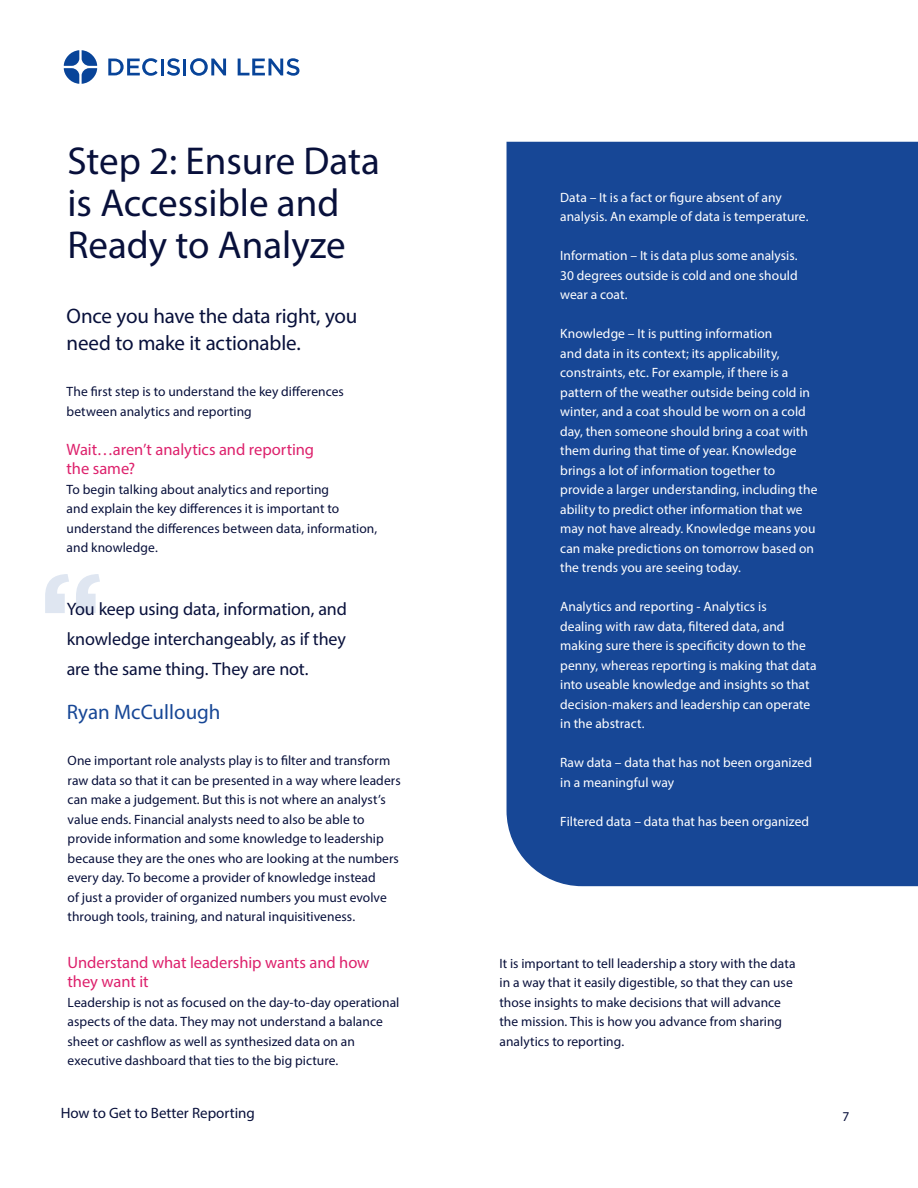
<style>
.page{position:relative;width:918px;height:1188px;background:#fff}
.page>*{position:absolute;margin:0;border:0;box-sizing:border-box;transform-origin:0 0}
.t1{font:700 121.5px "Gotham";color:rgb(9 68 153/.47)}
.t2{font:39px/42px "Myriad Pro";color:#08103b}
.Body_Copy{font:21px/27px "Myriad Pro";letter-spacing:-.01em;color:#08103b}
.t3{font:21px "Myriad Pro";color:#174796}
.Body_Copy-2{font:18px/30px "Myriad Pro";letter-spacing:-.01em;color:#08103b;text-align:justify}
.Body_Copy-3{font:16.5px/19.5px "Myriad Pro";letter-spacing:-.005em;color:#dd216c}
.t4{font:15px "Myriad Pro";color:#08103b}
.Body_Copy-4{font:13.5px/19.5px "Myriad Pro";letter-spacing:.005em;color:#08103b}
.Body_Copy-5{font:13.5px/19.5px "Myriad Pro";letter-spacing:.005em;color:#fff}
</style>
<div class="page">
<svg style="left:108px;top:58px;width:50px;height:18px"></svg>
<hr style="left:161px;top:59px;width:3px;height:16px;background:#084499">
<svg style="left:167px;top:58px;width:59px;height:18px"></svg>
<svg style="left:238px;top:58px;width:61px;height:18px"></svg>
<svg style="left:64px;top:50px;width:33px;height:34px"></svg>
<div style="left:507px;top:142px;width:411px;height:744px;background:#174796"></div>
<p class="t2" style="left:68px;top:140px;width:314px">Step 2: Ensure Data is Accessible and<br>Ready to Analyze</p>
<p class="Body_Copy" style="left:67px;top:302px;width:292px">Once you have the data right, you need to make it actionable.</p>
<p class="Body_Copy-4" style="left:67px;top:382px;width:279px">The first step is to understand the key differences between analytics and reporting</p>
<p class="Body_Copy-3" style="left:67px;top:439px;width:249px">Wait…aren’t analytics and reporting the same?</p>
<p class="Body_Copy-4" style="left:67px;top:479px;width:312px">To begin talking about analytics and reporting<br>and explain the key differences it is important to understand the differences between data, information, and knowledge.</p>
<h1 class="t1" style="left:38px;top:543px;width:67px">“</h1>
<p class="Body_Copy-2" style="left:67px;top:594px;width:282px">You keep using data, information, and knowledge interchangeably, as if they are the same thing. They are not.</p>
<p class="t3" style="left:67px;top:699px;width:155px">Ryan McCullough</p>
<p class="Body_Copy-4" style="left:68px;top:751px;width:335px">One important role analysts play is to filter and transform raw data so that it can be presented in a way where leaders can make a judgement. But this is not where an analyst’s value ends. Financial analysts need to also be able to provide information and some knowledge to leadership because they are the ones who are looking at the numbers every day. To become a provider of knowledge instead<br>of just a provider of organized numbers you must evolve through tools, training, and natural inquisitiveness.</p>
<p class="Body_Copy-3" style="left:68px;top:952px;width:303px">Understand what leadership wants and how they want it</p>
<p class="Body_Copy-4" style="left:68px;top:992px;width:333px">Leadership is not as focused on the day-to-day operational aspects of the data. They may not understand a balance sheet or cashflow as well as synthesized data on an executive dashboard that ties to the big picture.</p>
<p class="Body_Copy-5" style="left:560px;top:188px;width:250px">Data – It is a fact or figure absent of any analysis. An example of data is temperature.</p>
<p class="Body_Copy-5" style="left:560px;top:246px;width:239px;text-align:justify">Information – It is data plus some analysis.<br>30 degrees outside is cold and one should wear a coat.</p>
<p class="Body_Copy-5" style="left:560px;top:324px;width:259px">Knowledge – It is putting information<br>and data in its context; its applicability, constraints, etc. For example, if there is a pattern of the weather outside being cold in winter, and a coat should be worn on a cold day, then someone should bring a coat with them during that time of year. Knowledge brings a lot of information together to provide a larger understanding, including the ability to predict other information that we may not have already. Knowledge means you can make predictions on tomorrow based on the trends you are seeing today.</p>
<p class="Body_Copy-5" style="left:560px;top:597px;width:258px">Analytics and reporting - Analytics is<br>dealing with raw data, filtered data, and making sure there is specificity down to the penny, whereas reporting is making that data into useable knowledge and insights so that decision-makers and leadership can operate in the abstract.</p>
<p class="Body_Copy-5" style="left:560px;top:753px;width:253px">Raw data – data that has not been organized in a meaningful way</p>
<p class="Body_Copy-5" style="left:560px;top:812px;width:250px">Filtered data – data that has been organized</p>
<p class="Body_Copy-4" style="left:500px;top:953px;width:298px">It is important to tell leadership a story with the data in a way that it easily digestible, so that they can use those insights to make decisions that will advance the mission. This is how you advance from sharing analytics to reporting.</p>
<p class="t4" style="left:61px;top:1104px;width:196px">How to Get to Better Reporting</p>
<p class="Body_Copy-4" style="left:843px;top:1106px;width:8px">7</p>
</div>
